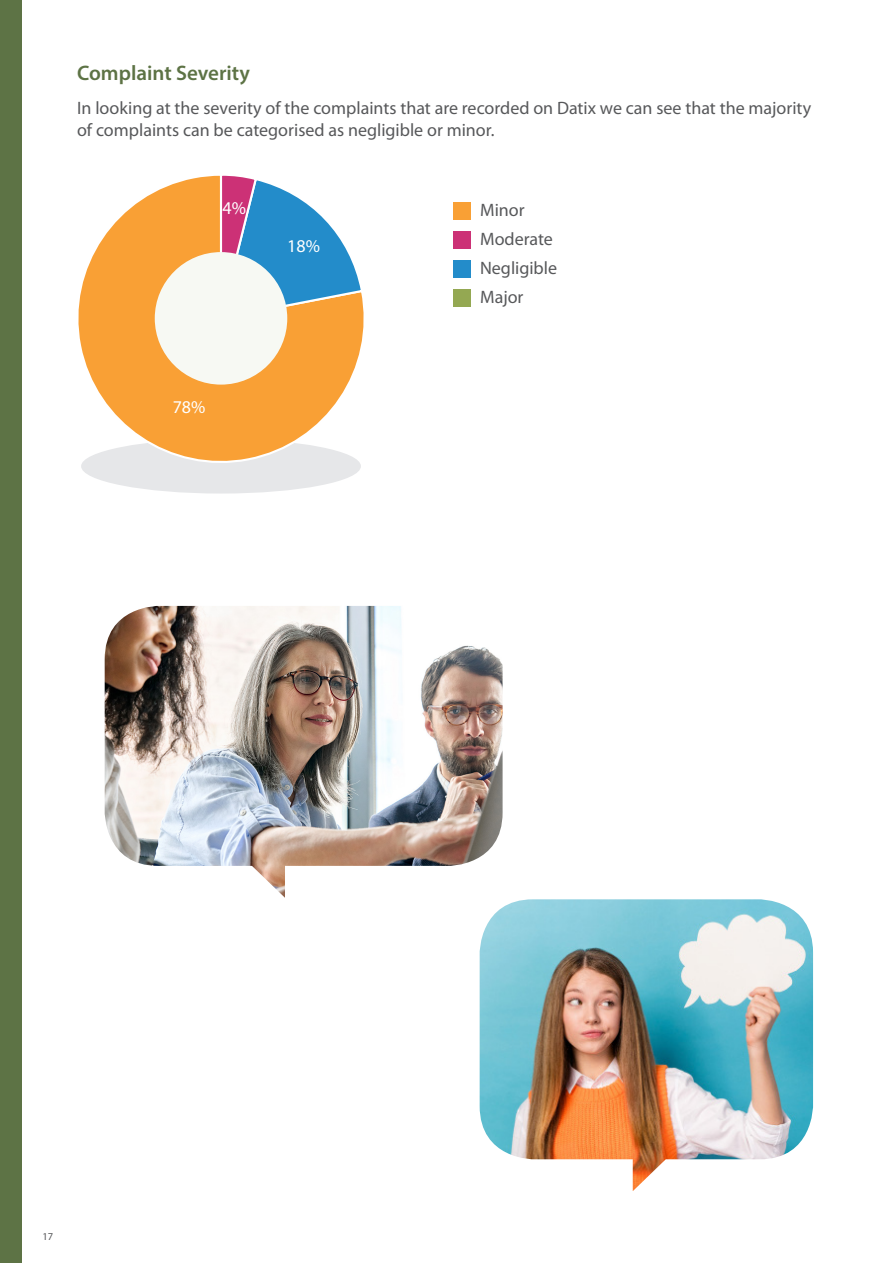
<style>
.page{position:relative;width:893px;height:1263px;background:#fff}
.page>*{position:absolute;margin:0;border:0;box-sizing:border-box;transform-origin:0 0}
.sub_title{font:600 21px "Myriad Pro";color:#5d7345}
.body_text{font:18px/21.6px "Myriad Pro";color:#57585a}
.body_text-2{font:18px "Myriad Pro";color:#fff}
.t1{font:10.5px "Myriad Pro";color:#57585a}
</style>
<div class="page">
<div style="left:0;top:0;width:21px;height:1263px;background:#5d7345"></div>
<div style="left:81px;top:439px;width:280px;height:54px;background:#e6e7e9;border-radius:50%"></div>
<svg style="left:78px;top:175px;width:286px;height:302px"></svg>
<svg style="left:218px;top:175px;width:146px;height:146px"></svg>
<div style="left:155px;top:252px;width:132px;height:133px;background:#f7f9f3;border-radius:50%"></div>
<div style="left:453px;top:202px;width:17px;height:17px;background:#f9a035"></div>
<div style="left:453px;top:231px;width:17px;height:17px;background:#cc3176"></div>
<div style="left:453px;top:260px;width:17px;height:18px;background:#238cca"></div>
<div style="left:453px;top:290px;width:17px;height:17px;background:#94a852"></div>
<img style="left:104px;top:605px;width:399px;height:293px">
<img style="left:475px;top:894px;width:339px;height:297px">
<p class="sub_title" style="left:77px;top:59px;width:174px">Complaint Severity</p>
<p class="body_text" style="left:77px;top:97px;width:736px">In looking at the severity of the complaints that are recorded on Datix we can see that the majority of complaints can be categorised as negligible or minor.</p>
<p class="body_text-2" style="left:223px;top:196px;width:25px">4%</p>
<p class="body_text-2" style="left:287px;top:235px;width:34px">18%</p>
<p class="body_text-2" style="left:173px;top:396px;width:34px">78%</p>
<p class="body_text" style="left:480px;top:199px;width:46px">Minor</p>
<p class="body_text" style="left:480px;top:228px;width:74px">Moderate</p>
<p class="body_text" style="left:480px;top:257px;width:79px">Negligible</p>
<p class="body_text" style="left:480px;top:286px;width:45px">Major</p>
<p class="t1" style="left:43px;top:1230px;width:12px">17</p>
</div>
